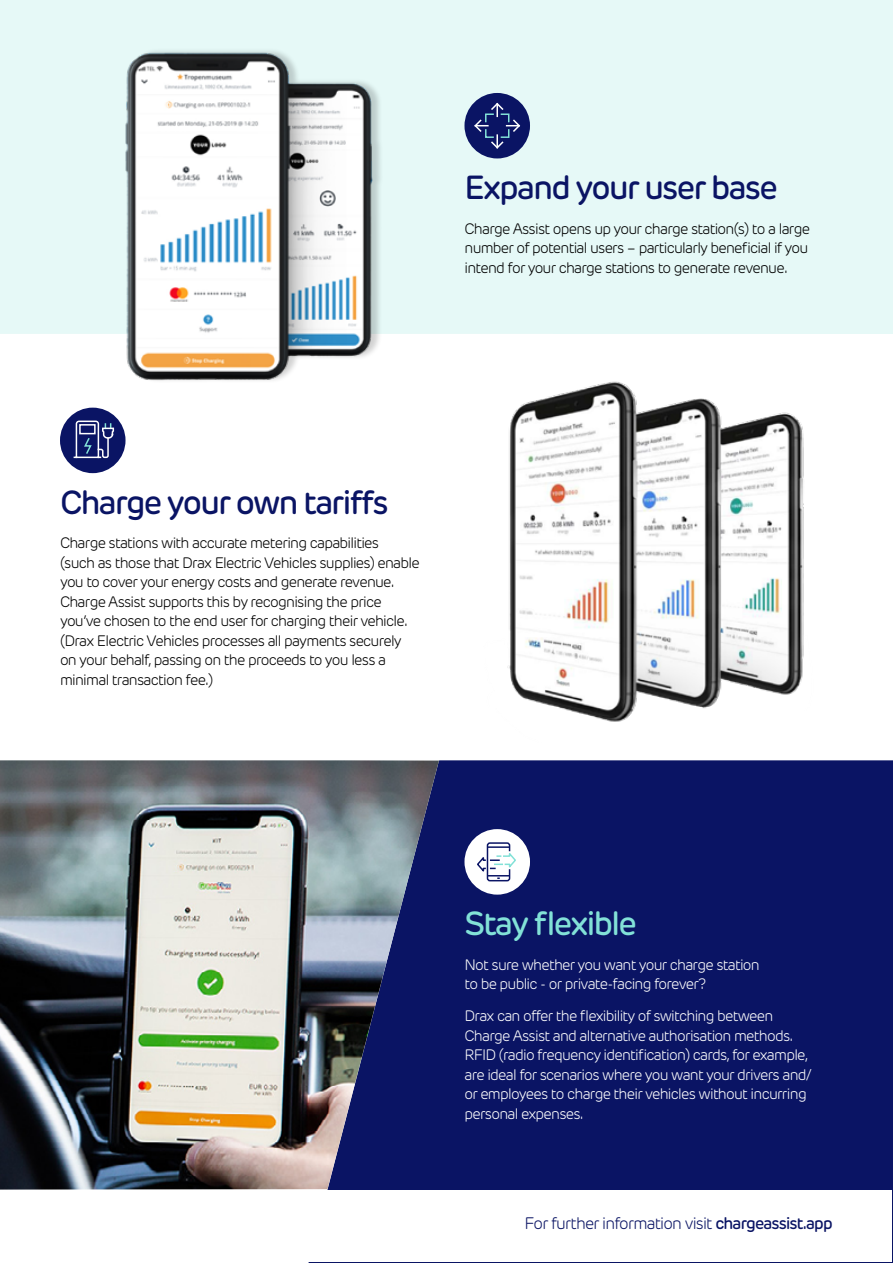
<style>
.page{position:relative;width:893px;height:1263px;background:#fff}
.page>*{position:absolute;margin:0;border:0;box-sizing:border-box;transform-origin:0 0}
.t1{font:500 33px "New Rubrik";letter-spacing:-.05em;color:#0a1464}
.t2{font:500 33px "New Rubrik";letter-spacing:-.05em;color:#82e1d7}
.t3{font:300 16.5px "New Rubrik";letter-spacing:-.05em;color:#0a1464}
.t4{font:300 15px/19.5px "New Rubrik";letter-spacing:-.05em;color:#000}
.t5{font:300 15px/19.5px "New Rubrik";letter-spacing:-.05em;color:#fff}
.s1{font-weight:500}
</style>
<div class="page">
<div style="left:308px;top:760px;width:585px;height:503px;background:#0a1464"></div>
<img style="left:0;top:760px;width:439px;height:429px">
<div style="left:1px;top:1190px;width:891px;height:72px;background:#fff"></div>
<div style="left:0;top:0;width:893px;height:334px;background:#e6f9f7"></div>
<div style="left:464px;top:93px;width:66px;height:65px;background:#0a1464;border-radius:50%"></div>
<svg style="left:473px;top:102px;width:48px;height:48px"></svg>
<div style="left:60px;top:408px;width:66px;height:65px;background:#0a1464;border-radius:50%"></div>
<svg style="left:73px;top:420px;width:42px;height:39px"></svg>
<div style="left:464px;top:829px;width:66px;height:66px;background:#fff;border-radius:50%"></div>
<div style="left:487px;top:842px;width:23px;height:39px;border:2px solid #0a1464;border-radius:2px"></div>
<hr style="left:487px;top:846px;width:23px;height:2px;background:#0a1464">
<svg style="left:477px;top:850px;width:39px;height:29px"></svg>
<img style="left:507px;top:381px;width:297px;height:341px">
<img style="left:125px;top:51px;width:256px;height:330px">
<h1 class="t1" style="left:464px;top:167px;width:315px">Expand your user base</h1>
<p class="t4" style="left:464px;top:219px;width:347px">Charge Assist opens up your charge station(s) to a large number of potential users – particularly beneficial if you intend for your charge stations to generate revenue.</p>
<h1 class="t1" style="left:60px;top:482px;width:330px">Charge your own tariffs</h1>
<p class="t4" style="left:60px;top:533px;width:361px">Charge stations with accurate metering capabilities<br>(such as those that Drax Electric Vehicles supplies) enable you to cover your energy costs and generate revenue.<br>Charge Assist supports this by recognising the price you’ve chosen to the end user for charging their vehicle. (Drax Electric Vehicles processes all payments securely on your behalf, passing on the proceeds to you less a minimal transaction fee.)</p>
<h1 class="t2" style="left:464px;top:903px;width:174px">Stay flexible</h1>
<p class="t5" style="left:464px;top:955px;width:297px">Not sure whether you want your charge station to be public - or private-facing forever?</p>
<p class="t5" style="left:464px;top:1006px;width:349px">Drax can offer the flexibility of switching between Charge Assist and alternative authorisation methods.<br>RFID (radio frequency identification) cards, for example, are ideal for scenarios where you want your drivers and/ or employees to charge their vehicles without incurring personal expenses.</p>
<p class="t3" style="left:525px;top:1214px;width:310px">For further information visit <span class="s1">chargeassist.app</span></p>
</div>
